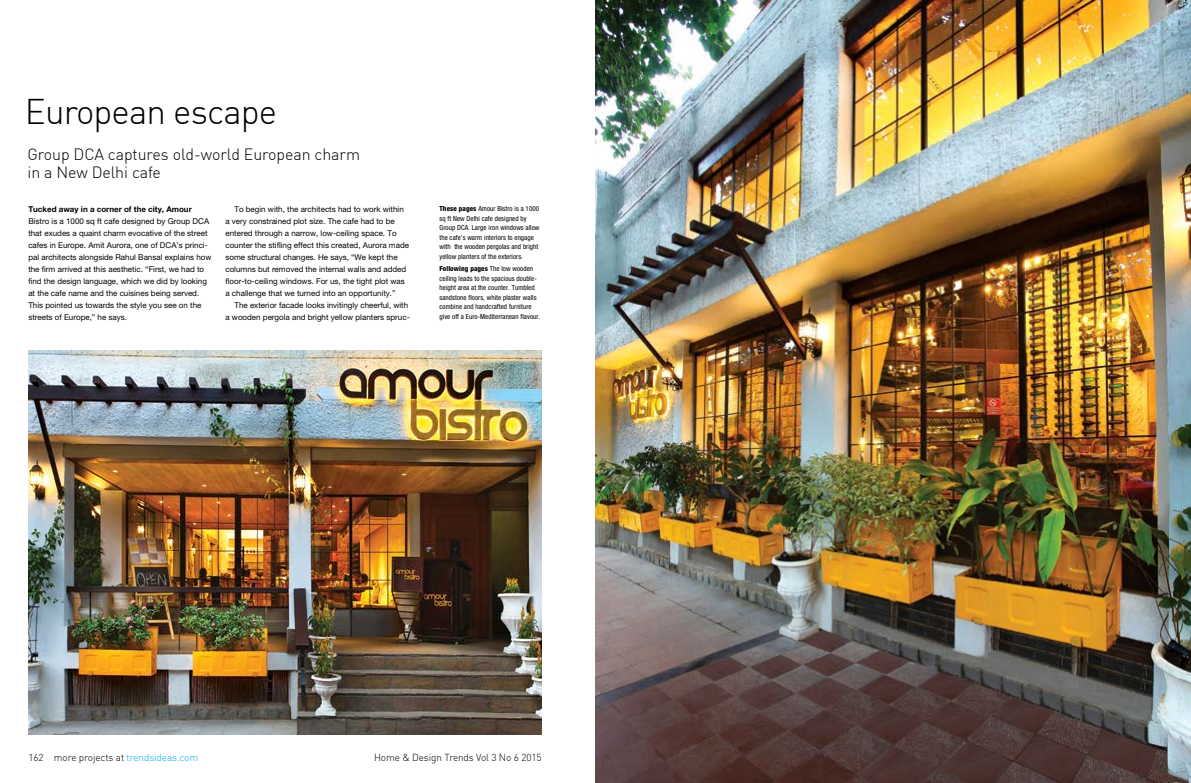
<style>
.page{position:relative;width:1191px;height:783px;background:#fff}
.page>*{position:absolute;margin:0;border:0;box-sizing:border-box;transform-origin:0 0}
.t1{font:300 35px "DIN";letter-spacing:-.025em;color:#000}
.t2{font:300 16px/18px "DIN";letter-spacing:-.005em;color:#000}
.t3{font:300 10px "DIN";letter-spacing:-.01em;color:#000}
.t4{font:8px/12px "Helvetica Neue LT Std";color:#000}
.t5{font:700 8px "Helvetica Neue LT Std";color:#000}
.t6{font:condensed 7px/9.5px "Helvetica Neue LT Std";letter-spacing:.01em;color:#000}
.s1{font-weight:800}
.s2{color:#00aeef}
</style>
<div class="page">
<img style="left:595px;top:0;width:596px;height:782px">
<img style="left:28px;top:350px;width:513px;height:384px">
<h1 class="t1" style="left:25px;top:90px;width:254px">European escape</h1>
<h2 class="t2" style="left:27px;top:145px;width:334px">Group DCA captures old-world European charm in a New Delhi cafe</h2>
<p class="t5" style="left:28px;top:204px;width:165px">Tucked away in a corner of the city, Amour</p>
<p class="t4" style="left:28px;top:215px;width:185px">Bistro is a 1000 sq ft cafe designed by Group DCA that exudes a quaint charm evocative of the street cafes in Europe. Amit Aurora, one of DCA’s princi&shy;pal architects alongside Rahul Bansal explains how the firm arrived at this aesthetic. “First, we had to find the design language, which we did by looking at the cafe name and the cuisines being served.<br>This pointed us towards the style you see on the streets of Europe,” he says.</p>
<p class="t4" style="left:225px;top:203px;width:185px;text-indent:9px">To begin with, the architects had to work within a very constrained plot size. The cafe had to be entered through a narrow, low-ceiling space. To counter the stifling effect this created, Aurora made some structural changes. He says, “We kept the columns but removed the internal walls and added floor-to-ceiling windows. For us, the tight plot was a challenge that we turned into an opportunity.”</p>
<p class="t4" style="left:225px;top:299px;width:186px;text-align:right">The exterior facade looks invitingly cheerful, with<br>a wooden pergola and bright yellow planters spruc-</p>
<p class="t6" style="left:439px;top:204px;width:101px"><span class="s1">These pages</span> Amour Bistro is a 1000 sq ft New Delhi cafe designed by Group DCA. Large iron windows allow the cafe’s warm interiors to engage with the wooden pergolas and bright yellow planters of the exteriors.</p>
<p class="t6" style="left:439px;top:264px;width:102px"><span class="s1">Following pages</span> The low wooden ceiling leads to the spacious double&shy;height area at the counter. Tumbled sandstone floors, white plaster walls combine and handcrafted furniture give off a Euro-Mediterranean flavour.</p>
<p class="t3" style="left:28px;top:751px;width:171px">162 more projects at <span class="s2">trendsideas.com</span></p>
<p class="t3" style="left:374px;top:751px;width:169px">Home &amp; Design Trends Vol 3 No 6 2015</p>
</div>
